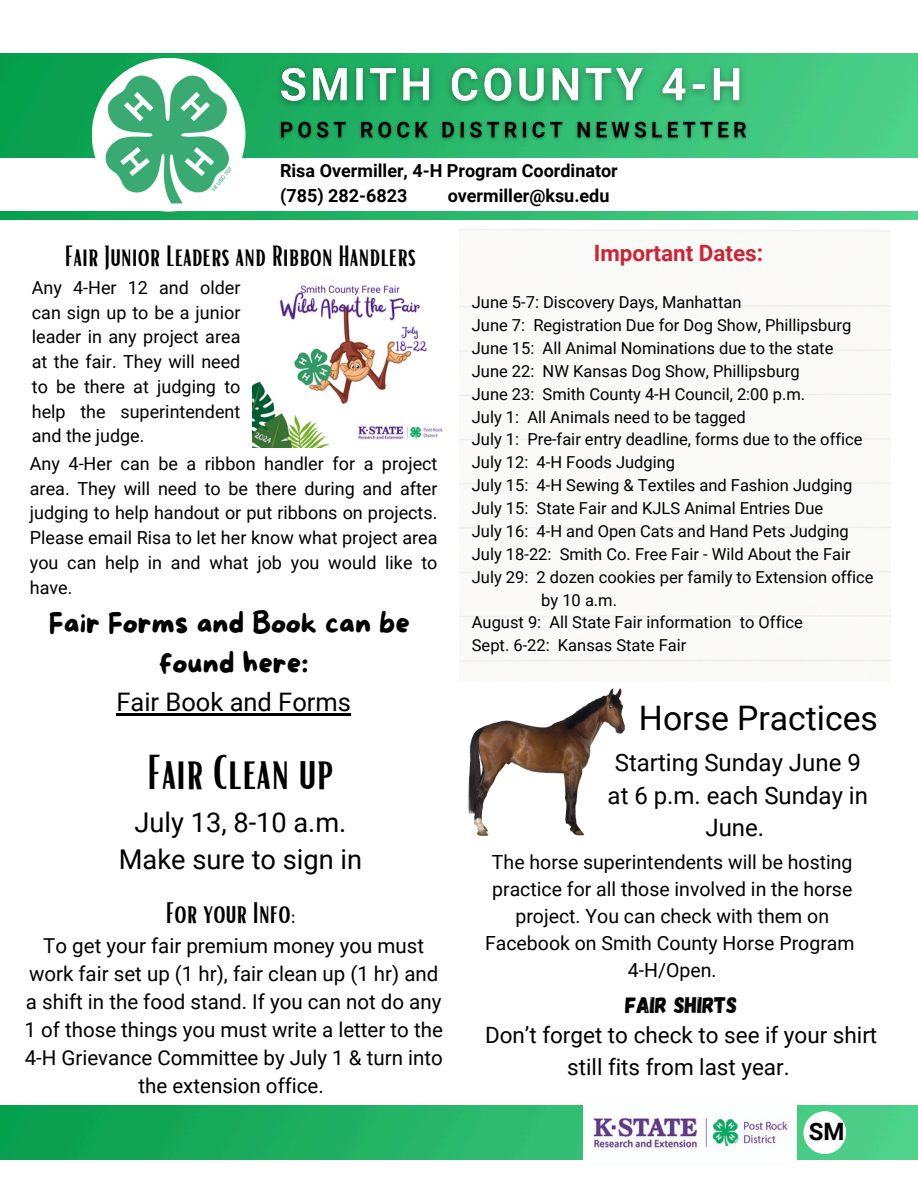
<style>
.page{position:relative;width:918px;height:1188px;background:#fff}
.page>*{position:absolute;margin:0;border:0;box-sizing:border-box;transform-origin:0 0}
.t1{font:47.7px "Bright";color:#000}
.t2{font:33.75px "Roboto";color:#000}
.t3{font:28.95px "Bright";color:#000}
.t4{font:28.5px "Bright";color:#000}
.t5{font:28.5px/39.3px "More Sugar";color:#000;text-align:center}
.t6{font:27.3px/37.2px "Roboto";color:#000;text-align:center}
.t7{font:25.5px "Roboto";color:#000}
.t8{font:24px/32.7px "Roboto";color:#000;text-align:center}
.t9{font:700 24px "Roboto";color:#000}
.t10{font:22.5px/30.9px "Roboto";color:#000;text-align:center}
.t11{font:700 22.5px "Roboto";color:#cd2436}
.t12{font:20.55px/28.2px "Roboto";color:#000;text-align:center}
.t13{font:19.5px/27px "Roboto";color:#000;text-align:center}
.t14{font:18px/24.8px "Roboto";color:#000;text-align:justify}
.t15{font:700 18px "Roboto";color:#000}
.t16{font:16.5px "Roboto";color:#000}
.s1{font-family:"Gagalin"}
</style>
<div class="page">
<img style="left:0;top:54px;width:918px;height:103px">
<img style="left:0;top:212px;width:918px;height:7px">
<div style="left:92px;top:58px;width:154px;height:154px;background:#fff;border-radius:50%"></div>
<img style="left:97px;top:68px;width:144px;height:144px;border-radius:50%">
<img style="left:0;top:1106px;width:918px;height:54px">
<img style="left:584px;top:1106px;width:212px;height:54px">
<div style="left:803px;top:1111px;width:43px;height:43px;background:#fff;border-radius:50%"></div>
<img style="left:253px;top:285px;width:190px;height:162px">
<img style="left:270px;top:58px;width:482px;height:58px">
<img style="left:275px;top:116px;width:478px;height:29px">
<hr style="left:116px;top:713px;width:235px;height:2px;background:#000">
<img style="left:467px;top:688px;width:157px;height:148px">
<h3 class="t15" style="left:280px;top:161px;width:339px">Risa Overmiller, 4-H Program Coordinator</h3>
<p class="t15" style="left:280px;top:185px;width:129px">(785) 282-6823</p>
<p class="t15" style="left:448px;top:185px;width:163px">overmiller@ksu.edu</p>
<p class="t11" style="left:594px;top:240px;width:171px">Important Dates:</p>
<p class="t16" style="left:472px;top:293px;width:271px">June 5-7: Discovery Days, Manhattan</p>
<h3 class="t16" style="left:472px;top:316px;width:381px">June 7: Registration Due for Dog Show, Phillipsburg</h3>
<h3 class="t16" style="left:472px;top:339px;width:363px">June 15: All Animal Nominations due to the state</h3>
<p class="t16" style="left:472px;top:362px;width:329px">June 22: NW Kansas Dog Show, Phillipsburg</p>
<p class="t16" style="left:472px;top:384px;width:335px">June 23: Smith County 4-H Council, 2:00 p.m.</p>
<p class="t16" style="left:472px;top:407px;width:276px">July 1: All Animals need to be tagged</p>
<h5 class="t16" style="left:472px;top:430px;width:392px">July 1: Pre-fair entry deadline, forms due to the office</h5>
<p class="t16" style="left:472px;top:453px;width:205px">July 12: 4-H Foods Judging</p>
<p class="t16" style="left:472px;top:476px;width:382px">July 15: 4-H Sewing &amp; Textiles and Fashion Judging</p>
<p class="t16" style="left:472px;top:499px;width:353px">July 15: State Fair and KJLS Animal Entries Due</p>
<p class="t16" style="left:472px;top:522px;width:378px">July 16: 4-H and Open Cats and Hand Pets Judging</p>
<p class="t16" style="left:472px;top:545px;width:380px">July 18-22: Smith Co. Free Fair - Wild About the Fair</p>
<p class="t16" style="left:472px;top:567px;width:403px">July 29: 2 dozen cookies per family to Extension office</p>
<p class="t16" style="left:541px;top:590px;width:77px">by 10 a.m.</p>
<p class="t16" style="left:472px;top:613px;width:332px">August 9: All State Fair information to Office</p>
<p class="t16" style="left:472px;top:636px;width:216px">Sept. 6-22: Kansas State Fair</p>
<p class="t4" style="left:65px;top:238px;width:353px">Fair Junior Leaders and Ribbon Handlers</p>
<p class="t14" style="left:32px;top:275px;width:210px">Any 4-Her 12 and older can sign up to be a junior leader in any project area at the fair. They will need to be there at judging to help the superintendent and the judge.</p>
<p class="t14" style="left:30px;top:451px;width:409px">Any 4-Her can be a ribbon handler for a project area. They will need to be there during and after judging to help handout or put ribbons on projects.<br>Please email Risa to let her know what project area you can help in and what job you would like to have.</p>
<h2 class="t5" style="left:49px;top:606px;width:363px">Fair Forms and Book can be found here:</h2>
<h2 class="t7" style="left:116px;top:687px;width:236px">Fair Book and Forms</h2>
<p class="t2" style="left:639px;top:699px;width:240px">Horse Practices</p>
<p class="t8" style="left:608px;top:747px;width:262px">Starting Sunday June 9 at 6 p.m. each Sunday in<br>June.</p>
<h6 class="t13" style="left:485px;top:849px;width:371px">The horse superintendents will be hosting practice for all those involved in the horse project. You can check with them on Facebook on Smith County Horse Program</h6>
<p class="t13" style="left:628px;top:957px;width:90px">4-H/Open.</p>
<p class="t1" style="left:147px;top:742px;width:188px">Fair Clean up</p>
<p class="t6" style="left:119px;top:804px;width:245px">July 13, 8-10 a.m.<br>Make sure to sign in</p>
<p class="t3" style="left:166px;top:894px;width:131px">For your Info:</p>
<p class="t12" style="left:25px;top:931px;width:420px">To get your fair premium money you must work fair set up (1 hr), fair clean up (1 hr) and a shift in the food stand. If you can not do any 1 of those things you must write a letter to the 4-H Grievance Committee by July 1 &amp; turn into the extension office.</p>
<p class="t10" style="left:485px;top:990px;width:394px"><span class="s1">FAIR SHIRTS<br></span>Don’t forget to check to see if your shirt still fits from last year.</p>
<p class="t9" style="left:809px;top:1118px;width:37px">SM</p>
</div>
